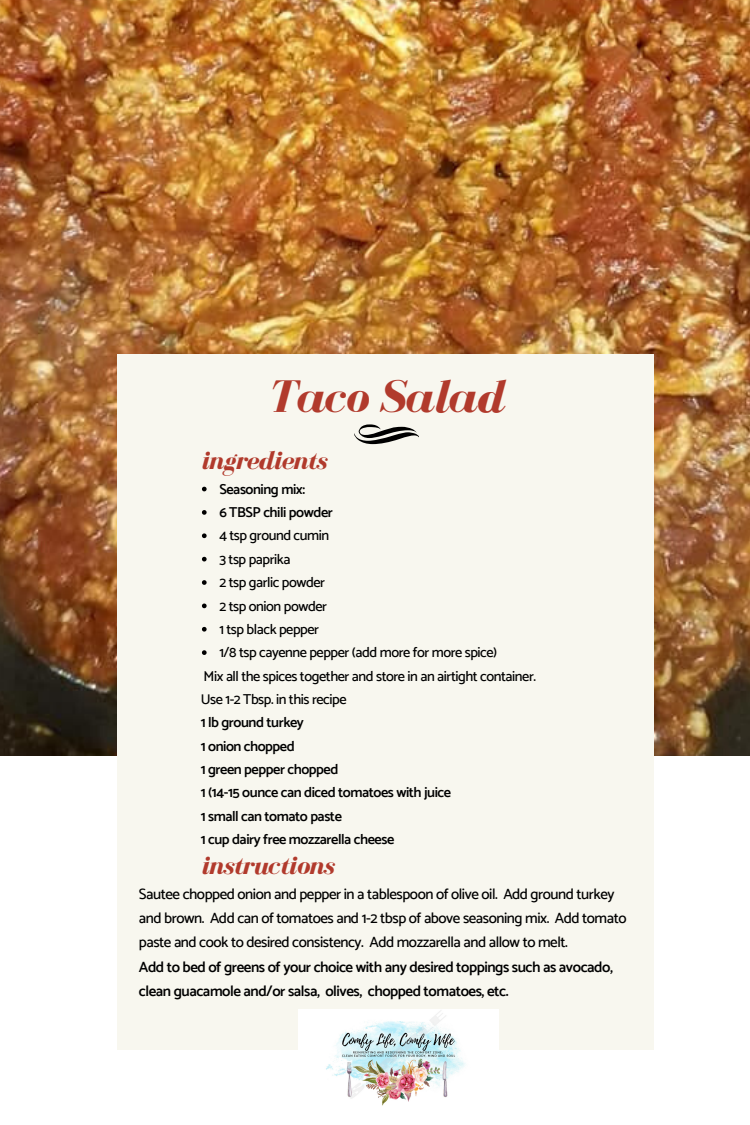
<style>
.page{position:relative;width:750px;height:1125px;background:#fff}
.page>*{position:absolute;margin:0;border:0;box-sizing:border-box;transform-origin:0 0}
.t1{font:italic 700 47.12px "Bodoni FLF";letter-spacing:-.03em;color:#b13a2c}
.t2{font:italic 700 26.5px "Bodoni FLF";letter-spacing:-.03em;color:#b13a2c}
.t3{font:500 15px/24.4px "Catamaran";letter-spacing:-.03em;color:#000}
.t4{font:600 15px/24.4px "Catamaran";letter-spacing:-.03em;color:#000}
.t5{font:500 14.38px "Catamaran";letter-spacing:-.03em;color:#000}
.t6{font:600 14.38px/23.4px "Catamaran";letter-spacing:-.03em;color:#000}
</style>
<div class="page">
<img style="left:0;top:0;width:750px;height:755px">
<div style="left:117px;top:354px;width:537px;height:696px;background:#f8f7ef"></div>
<svg style="left:354px;top:424px;width:65px;height:20px"></svg>
<svg style="left:202px;top:487px;width:5px;height:4px"></svg>
<svg style="left:202px;top:510px;width:5px;height:5px"></svg>
<svg style="left:202px;top:533px;width:5px;height:5px"></svg>
<svg style="left:202px;top:557px;width:5px;height:4px"></svg>
<svg style="left:202px;top:580px;width:5px;height:5px"></svg>
<svg style="left:202px;top:604px;width:5px;height:4px"></svg>
<svg style="left:202px;top:627px;width:5px;height:5px"></svg>
<svg style="left:202px;top:650px;width:5px;height:5px"></svg>
<img style="left:298px;top:1009px;width:200px;height:97px">
<h1 class="t1" style="left:267px;top:371px;width:239px">Taco Salad</h1>
<h2 class="t2" style="left:201px;top:447px;width:128px">ingredients</h2>
<p class="t6" style="left:219px;top:477px;width:115px">Seasoning mix:<br>6 TBSP chili powder</p>
<p class="t5" style="left:219px;top:527px;width:111px">4 tsp ground cumin</p>
<p class="t5" style="left:219px;top:550px;width:73px">3 tsp paprika</p>
<p class="t5" style="left:219px;top:574px;width:107px">2 tsp garlic powder</p>
<p class="t5" style="left:219px;top:597px;width:109px">2 tsp onion powder</p>
<p class="t5" style="left:219px;top:621px;width:101px">1 tsp black pepper</p>
<p class="t5" style="left:219px;top:644px;width:279px">1/8 tsp cayenne pepper (add more for more spice)</p>
<p class="t5" style="left:204px;top:667px;width:334px">Mix all the spices together and store in an airtight container.</p>
<p class="t5" style="left:201px;top:691px;width:147px">Use 1-2 Tbsp. in this recipe</p>
<p class="t6" style="left:201px;top:711px;width:252px">1 lb ground turkey<br>1 onion chopped<br>1 green pepper chopped<br>1 (14-15 ounce can diced tomatoes with juice<br>1 small can tomato paste<br>1 cup dairy free mozzarella cheese</p>
<h2 class="t2" style="left:201px;top:851px;width:135px">instructions</h2>
<p class="t3" style="left:139px;top:881px;width:489px">Sautee chopped onion and pepper in a tablespoon of olive oil. Add ground turkey and brown. Add can of tomatoes and 1-2 tbsp of above seasoning mix. Add tomato paste and cook to desired consistency. Add mozzarella and allow to melt.</p>
<p class="t4" style="left:139px;top:954px;width:476px">Add to bed of greens of your choice with any desired toppings such as avocado, clean guacamole and/or salsa, olives, chopped tomatoes, etc.</p>
</div>
